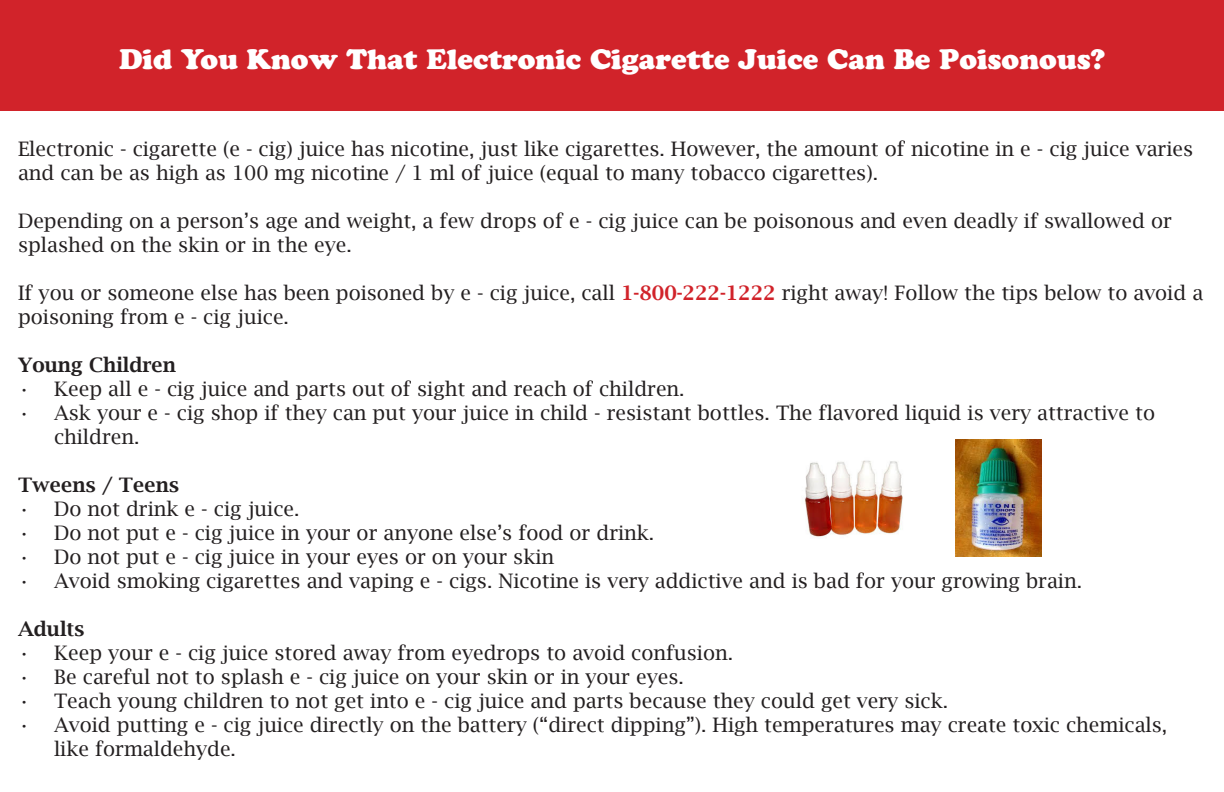
<style>
.page{position:relative;width:1224px;height:792px;background:#fff}
.page>*{position:absolute;margin:0;border:0;box-sizing:border-box;transform-origin:0 0}
.t1{font:28px "Cooper Black Std";color:#fff}
.t2{font:20px/24px "Lucida Bright";color:#231f20}
.t3{font:600 20px "Lucida Bright";color:#231f20}
.s1{font-weight:600;color:#d1232a}
</style>
<div class="page">
<div style="left:0;top:0;width:1224px;height:110px;background:#d1232a"></div>
<img style="left:804px;top:460px;width:99px;height:78px">
<img style="left:955px;top:439px;width:87px;height:117px">
<p class="t1" style="left:119px;top:42px;width:987px">Did You Know That Electronic Cigarette Juice Can Be Poisonous?</p>
<p class="t2" style="left:18px;top:137px;width:1177px">Electronic - cigarette (e - cig) juice has nicotine, just like cigarettes. However, the amount of nicotine in e - cig juice varies and can be as high as 100 mg nicotine / 1 ml of juice (equal to many tobacco cigarettes).</p>
<p class="t2" style="left:18px;top:209px;width:1155px">Depending on a person’s age and weight, a few drops of e - cig juice can be poisonous and even deadly if swallowed or splashed on the skin or in the eye.</p>
<p class="t2" style="left:18px;top:281px;width:1187px">If you or someone else has been poisoned by e - cig juice, call <span class="s1">1-800-222-1222</span> right away! Follow the tips below to avoid a poisoning from e - cig juice.</p>
<p class="t3" style="left:18px;top:353px;width:159px">Young Children</p>
<p class="t2" style="left:18px;top:377px;width:668px">• Keep all e - cig juice and parts out of sight and reach of children.</p>
<p class="t2" style="left:54px;top:401px;width:1103px;text-indent:-36px">• Ask your e - cig shop if they can put your juice in child - resistant bottles. The flavored liquid is very attractive to children.</p>
<p class="t3" style="left:18px;top:473px;width:163px">Tweens / Teens</p>
<p class="t2" style="left:18px;top:497px;width:283px">• Do not drink e - cig juice.</p>
<p class="t2" style="left:18px;top:521px;width:638px">• Do not put e - cig juice in your or anyone else’s food or drink.</p>
<p class="t2" style="left:18px;top:545px;width:538px">• Do not put e - cig juice in your eyes or on your skin</p>
<p class="t2" style="left:18px;top:569px;width:1066px">• Avoid smoking cigarettes and vaping e - cigs. Nicotine is very addictive and is bad for your growing brain.</p>
<p class="t3" style="left:18px;top:617px;width:68px">Adults</p>
<p class="t2" style="left:18px;top:641px;width:717px">• Keep your e - cig juice stored away from eyedrops to avoid confusion.</p>
<p class="t2" style="left:18px;top:665px;width:667px">• Be careful not to splash e - cig juice on your skin or in your eyes.</p>
<p class="t2" style="left:18px;top:689px;width:932px">• Teach young children to not get into e - cig juice and parts because they could get very sick.</p>
<p class="t2" style="left:54px;top:713px;width:1115px;text-indent:-36px">• Avoid putting e - cig juice directly on the battery (“direct dipping”). High temperatures may create toxic chemicals, like formaldehyde.</p>
</div>
